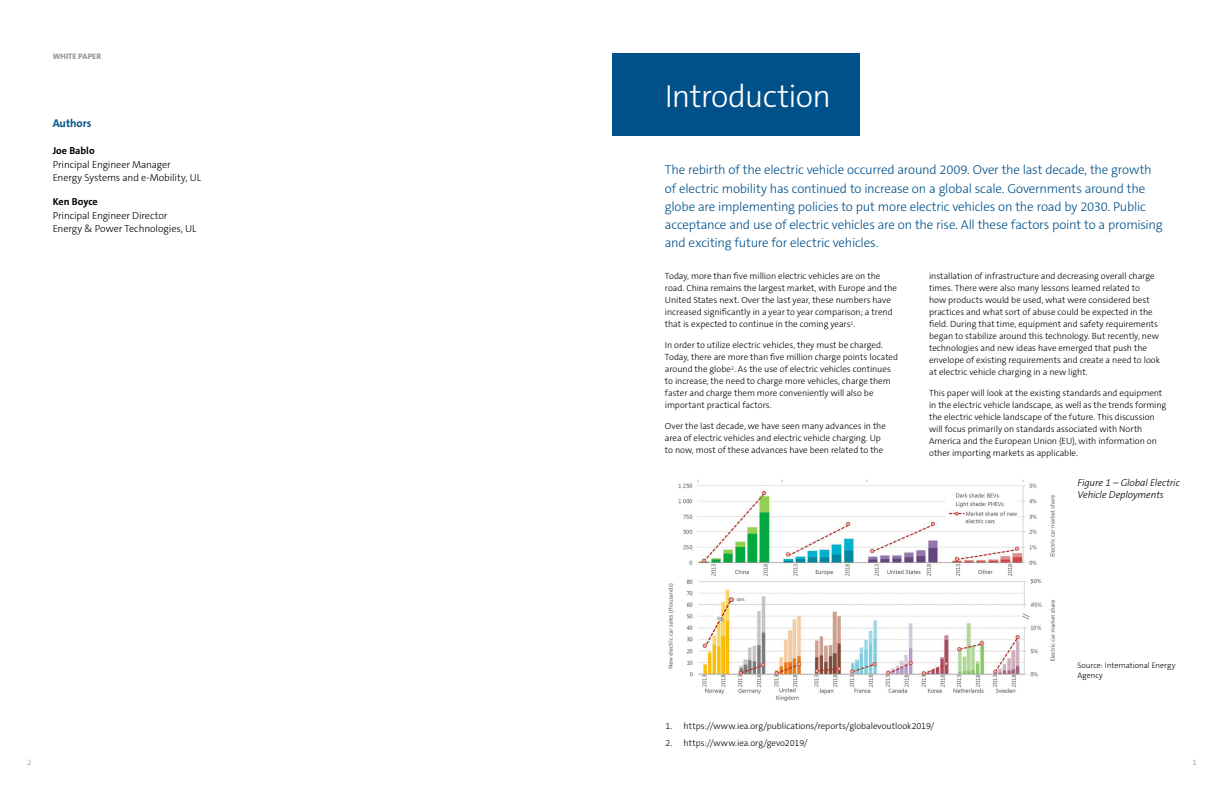
<style>
.page{position:relative;width:1224px;height:792px;background:#fff}
.page>*{position:absolute;margin:0;border:0;box-sizing:border-box;transform-origin:0 0}
.t1{font:300 32px "The Sans C5";letter-spacing:-.025em;color:#fff}
.t2{font:300 13px/18px "The Sans C5";letter-spacing:-.015em;color:#00518a}
.t3{font:700 11.3px "The Sans C5";letter-spacing:-.005em;color:#00518a}
.t4{font:300 10.2px/13.6px "The Sans C5";letter-spacing:-.01em;color:#000}
.t5{font:700 10.2px "The Sans C5";color:#000}
.t6{font:italic 300 10px/12px "The Sans C5";letter-spacing:-.01em;color:#000}
.t7{font:300 9px/12px "The Sans C5";letter-spacing:-.005em;color:#000}
.t8{font:300 8px/10px "The Sans C5";color:#000}
.t9{font:800 8px "The Sans C5";letter-spacing:.01em;color:#939598}
.t10{font:300 8px "The Sans C5";color:#939598}
</style>
<div class="page">
<div style="left:612px;top:54px;width:248px;height:82px;background:#00518a"></div>
<img style="left:668px;top:479px;width:387px;height:222px">
<p class="t9" style="left:53px;top:51px;width:50px">WHITE PAPER</p>
<p class="t3" style="left:53px;top:116px;width:40px">Authors</p>
<p class="t5" style="left:53px;top:144px;width:43px">Joe Bablo</p>
<p class="t4" style="left:53px;top:158px;width:150px">Principal Engineer Manager<br>Energy Systems and e-Mobility, UL</p>
<p class="t5" style="left:53px;top:195px;width:47px">Ken Boyce</p>
<p class="t4" style="left:53px;top:209px;width:145px">Principal Engineer Director<br>Energy &amp; Power Technologies, UL</p>
<h1 class="t1" style="left:665px;top:75px;width:168px">Introduction</h1>
<p class="t2" style="left:665px;top:161px;width:499px">The rebirth of the electric vehicle occurred around 2009. Over the last decade, the growth of electric mobility has continued to increase on a global scale. Governments around the globe are implementing policies to put more electric vehicles on the road by 2030. Public acceptance and use of electric vehicles are on the rise. All these factors point to a promising and exciting future for electric vehicles.</p>
<p class="t7" style="left:665px;top:271px;width:234px">Today, more than five million electric vehicles are on the road. China remains the largest market, with Europe and the United States next. Over the last year, these numbers have increased significantly in a year to year comparison; a trend that is expected to continue in the coming years<sup>1</sup>.</p>
<p class="t7" style="left:665px;top:340px;width:235px">In order to utilize electric vehicles, they must be charged.<br>Today, there are more than five million charge points located around the globe<sup>2</sup>. As the use of electric vehicles continues to increase, the need to charge more vehicles, charge them faster and charge them more conveniently will also be important practical factors.</p>
<p class="t7" style="left:665px;top:421px;width:223px">Over the last decade, we have seen many advances in the area of electric vehicles and electric vehicle charging. Up to now, most of these advances have been related to the</p>
<p class="t7" style="left:929px;top:271px;width:232px">installation of infrastructure and decreasing overall charge times. There were also many lessons learned related to<br>how products would be used, what were considered best practices and what sort of abuse could be expected in the field. During that time, equipment and safety requirements began to stabilize around this technology. But recently, new technologies and new ideas have emerged that push the envelope of existing requirements and create a need to look at electric vehicle charging in a new light.</p>
<p class="t7" style="left:929px;top:387px;width:239px">This paper will look at the existing standards and equipment in the electric vehicle landscape, as well as the trends forming the electric vehicle landscape of the future. This discussion will focus primarily on standards associated with North America and the European Union (EU), with information on other importing markets as applicable.</p>
<p class="t6" style="left:1078px;top:477px;width:104px">Figure 1 – Global Electric<br>Vehicle Deployments</p>
<p class="t7" style="left:666px;top:720px;width:270px">1. https://www.iea.org/publications/reports/globalevoutlook2019/</p>
<p class="t7" style="left:666px;top:737px;width:144px">2. https://www.iea.org/gevo2019/</p>
<p class="t8" style="left:1078px;top:660px;width:99px">Source: International Energy<br>Agency</p>
<p class="t10" style="left:27px;top:757px;width:6px">2</p>
<p class="t10" style="left:1193px;top:757px;width:6px">1</p>
</div>
